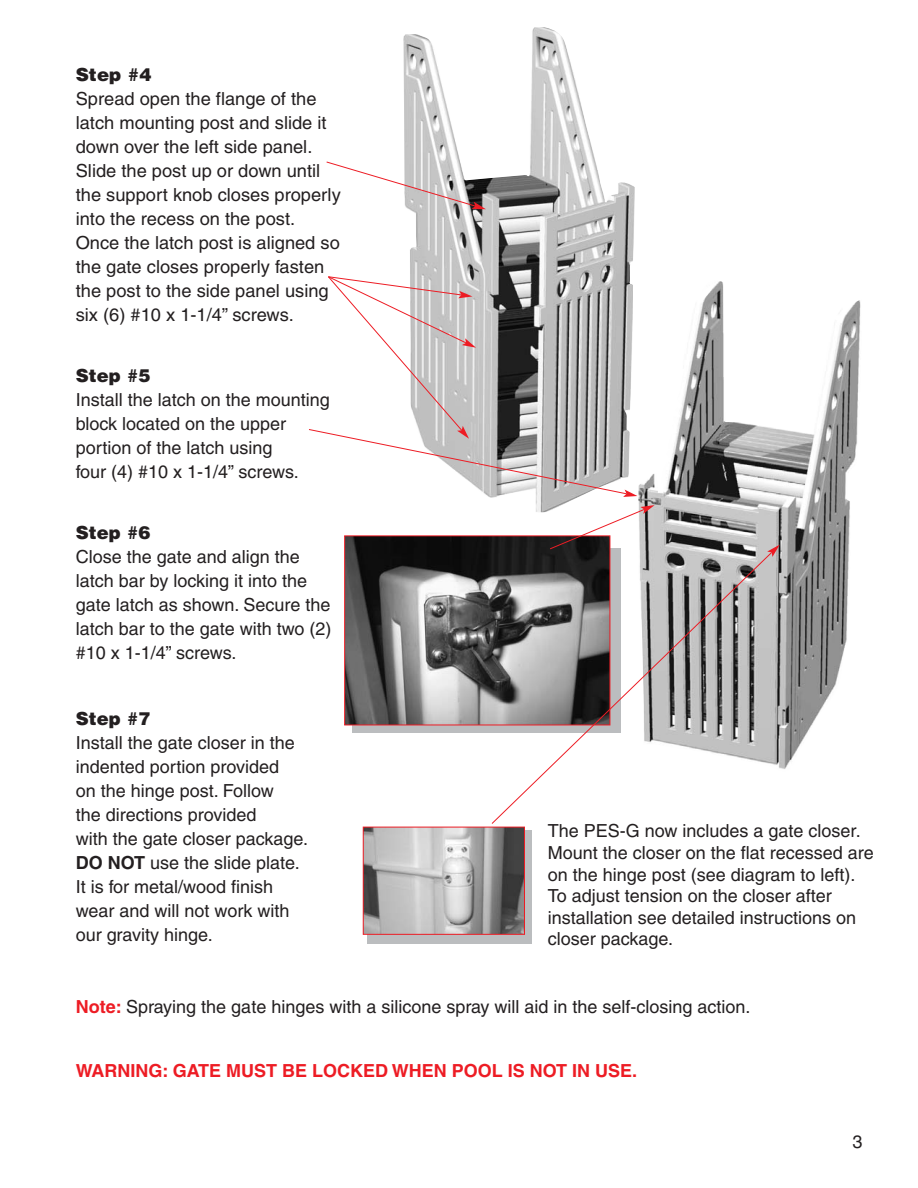
<style>
.page{position:relative;width:918px;height:1188px;background:#fff}
.page>*{position:absolute;margin:0;border:0;box-sizing:border-box;transform-origin:0 0}
.t1{font:18px/24px "Helvetica";color:#231f20}
.t2{font:700 18px "Helvetica";color:#ed1c24}
.t3{font:900 18px "Helvetica";color:#231f20}
.s1{font-weight:700}
.s2{font-weight:700;color:#ed1c24}
</style>
<div class="page">
<img style="left:404px;top:27px;width:231px;height:486px">
<svg style="left:326px;top:161px;width:160px;height:48px"></svg>
<img style="left:638px;top:281px;width:223px;height:488px">
<svg style="left:309px;top:276px;width:328px;height:221px"></svg>
<div style="left:367px;top:830px;width:165px;height:113px;background:#bbbdbf"></div>
<div style="left:353px;top:548px;width:268px;height:185px;background:#bbbdbf"></div>
<img style="left:365px;top:829px;width:158px;height:104px">
<div style="left:363px;top:827px;width:162px;height:108px;border:1px solid #ed1c24"></div>
<img style="left:346px;top:537px;width:262px;height:186px">
<div style="left:344px;top:535px;width:266px;height:190px;border:1px solid #ed1c24"></div>
<svg style="left:549px;top:505px;width:106px;height:45px"></svg>
<svg style="left:491px;top:551px;width:282px;height:273px"></svg>
<svg style="left:767px;top:545px;width:13px;height:12px"></svg>
<p class="t3" style="left:76px;top:68px;width:78px">Step #4</p>
<p class="t1" style="left:76px;top:88px;width:267px">Spread open the flange of the latch mounting post and slide it down over the left side panel.<br>Slide the post up or down until the support knob closes properly into the recess on the post.<br>Once the latch post is aligned so the gate closes properly fasten the post to the side panel using six (6) #10 x 1-1/4” screws.</p>
<p class="t3" style="left:76px;top:370px;width:76px">Step #5</p>
<p class="t1" style="left:76px;top:390px;width:256px">Install the latch on the mounting block located on the upper portion of the latch using<br>four (4) #10 x 1-1/4” screws.</p>
<p class="t3" style="left:76px;top:526px;width:76px">Step #6</p>
<p class="t1" style="left:76px;top:546px;width:257px">Close the gate and align the latch bar by locking it into the gate latch as shown. Secure the latch bar to the gate with two (2) #10 x 1-1/4” screws.</p>
<p class="t3" style="left:76px;top:712px;width:76px">Step #7</p>
<p class="t1" style="left:76px;top:732px;width:234px">Install the gate closer in the indented portion provided<br>on the hinge post. Follow<br>the directions provided<br>with the gate closer package.<br><span class="s1">DO NOT</span> use the slide plate.<br>It is for metal/wood finish wear and will not work with our gravity hinge.</p>
<p class="t1" style="left:548px;top:822px;width:328px;line-height:21.6px">The PES-G now includes a gate closer.<br>Mount the closer on the flat recessed are on the hinge post (see diagram to left).<br>To adjust tension on the closer after installation see detailed instructions on closer package.</p>
<p class="t1" style="left:76px;top:997px;width:676px"><span class="s2">Note:</span> Spraying the gate hinges with a silicone spray will aid in the self-closing action.</p>
<p class="t2" style="left:76px;top:1064px;width:563px">WARNING: GATE MUST BE LOCKED WHEN POOL IS NOT IN USE.</p>
<p class="t1" style="left:852px;top:1132px;width:12px">3</p>
</div>
